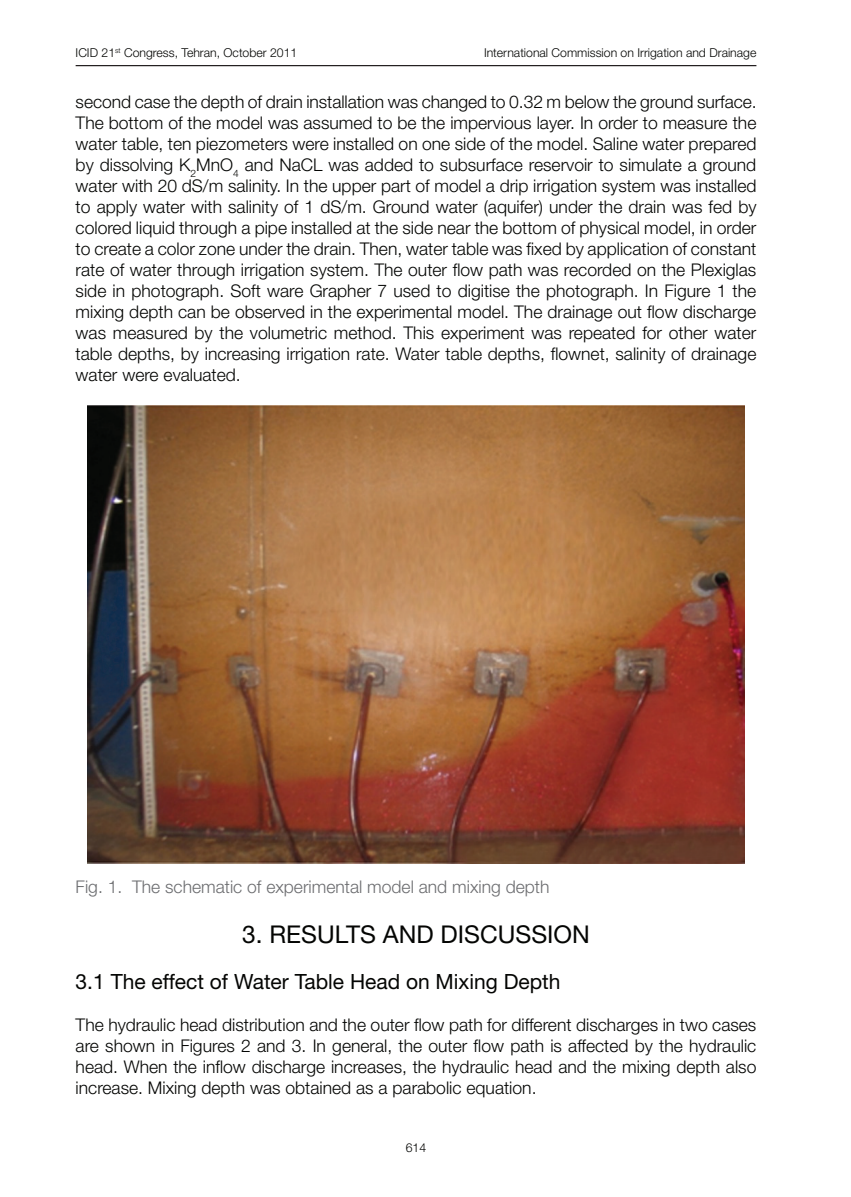
<style>
.page{position:relative;width:851px;height:1197px;background:#fff}
.page>*{position:absolute;margin:0;border:0;box-sizing:border-box;transform-origin:0 0}
.t1{font:24.5px "Helvetica Neue";color:#040503}
.t2{font:21px "Helvetica Neue";color:#040503}
.t3{font:300 17.5px/21px "Helvetica Neue";color:#040503;text-align:justify}
.t4{font:300 17.5px "Helvetica Neue";color:#6c6d70}
.t5{font:300 12.25px "Helvetica Neue";color:#040503}
</style>
<div class="page">
<hr style="left:76px;top:65px;width:680px;height:1px;background:#231f20">
<img style="left:88px;top:406px;width:656px;height:458px">
<p class="t5" style="left:76px;top:45px;width:223px">ICID 21<sup>st</sup> Congress, Tehran, October 2011</p>
<p class="t5" style="left:484px;top:45px;width:274px">International Commission on Irrigation and Drainage</p>
<p class="t3" style="left:76px;top:91px;width:682px">second case the depth of drain installation was changed to 0.32 m below the ground surface.<br>The bottom of the model was assumed to be the impervious layer. In order to measure the water table, ten piezometers were installed on one side of the model. Saline water prepared by dissolving K<sub>2</sub>MnO<sub>4</sub> and NaCL was added to subsurface reservoir to simulate a ground water with 20 dS/m salinity. In the upper part of model a drip irrigation system was installed to apply water with salinity of 1 dS/m. Ground water (aquifer) under the drain was fed by colored liquid through a pipe installed at the side near the bottom of physical model, in order to create a color zone under the drain. Then, water table was fixed by application of constant rate of water through irrigation system. The outer flow path was recorded on the Plexiglas side in photograph. Soft ware Grapher 7 used to digitise the photograph. In Figure 1 the mixing depth can be observed in the experimental model. The drainage out flow discharge was measured by the volumetric method. This experiment was repeated for other water table depths, by increasing irrigation rate. Water table depths, flownet, salinity of drainage water were evaluated.</p>
<p class="t4" style="left:76px;top:876px;width:475px">Fig. 1. The schematic of experimental model and mixing depth</p>
<h1 class="t1" style="left:242px;top:920px;width:349px">3. RESULTs AND DISCUSSION</h1>
<p class="t2" style="left:76px;top:969px;width:486px">3.1 The effect of Water Table Head on Mixing Depth</p>
<p class="t3" style="left:76px;top:1014px;width:682px">The hydraulic head distribution and the outer flow path for different discharges in two cases are shown in Figures 2 and 3. In general, the outer flow path is affected by the hydraulic head. When the inflow discharge increases, the hydraulic head and the mixing depth also increase. Mixing depth was obtained as a parabolic equation.</p>
<p class="t5" style="left:406px;top:1141px;width:22px">614</p>
</div>
